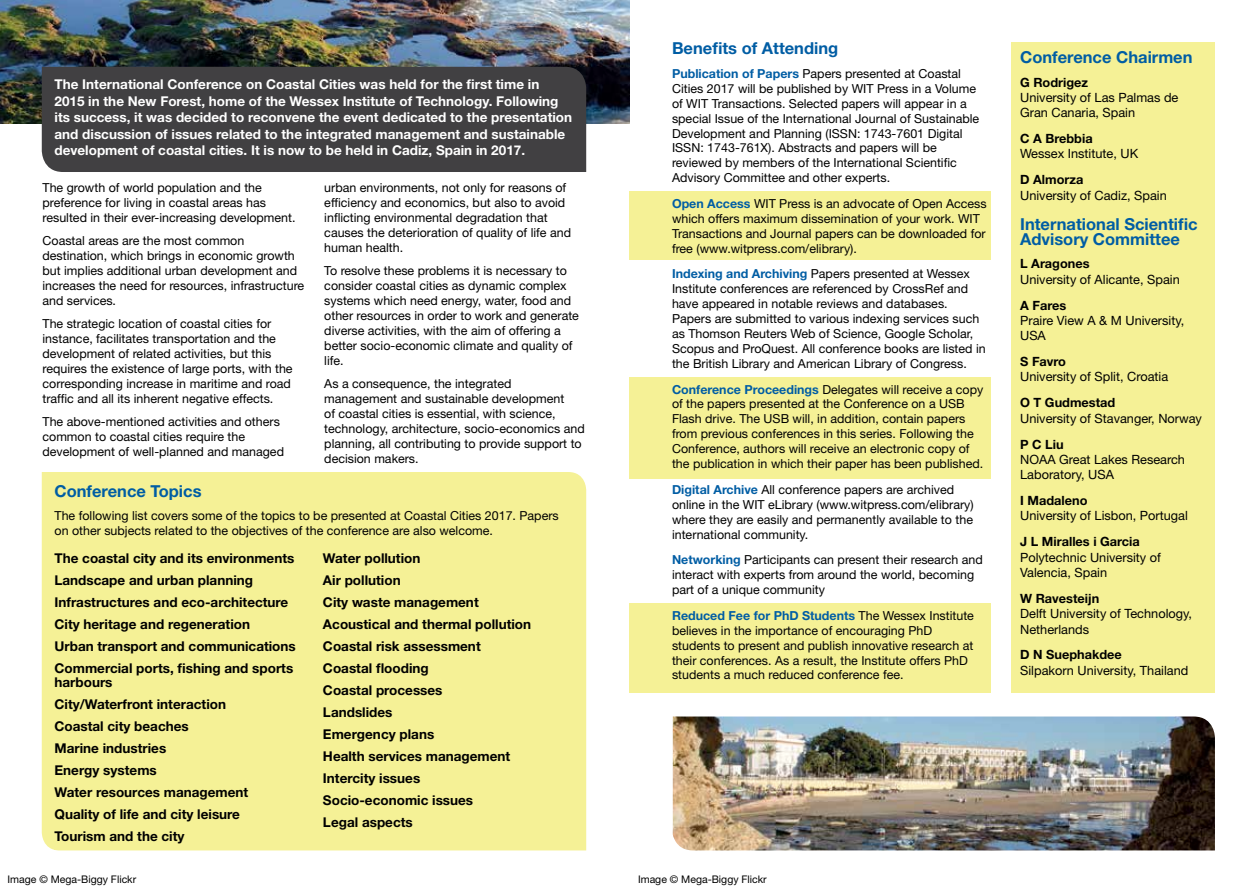
<style>
.page{position:relative;width:1259px;height:893px;background:#fff}
.page>*{position:absolute;margin:0;border:0;box-sizing:border-box;transform-origin:0 0}
.t1{font:700 16.5px/15px "Helvetica Neue LT Std";color:#005da4}
.t2{font:700 13.5px/22px "Helvetica Neue LT Std";color:#000}
.t3{font:700 13.5px/16.5px "Helvetica Neue LT Std";color:#fff}
.t4{font:12.75px/15.3px "Helvetica Neue LT Std";color:#000}
.t5{font:700 12.75px "Helvetica Neue LT Std";color:#000}
.t6{font:12.45px/15px "Helvetica Neue LT Std";color:#000}
.t7{font:10.5px "Helvetica Neue LT Std";color:#000}
.s1{font-weight:700;color:#005da4}
</style>
<div class="page">
<div style="left:629px;top:191px;width:362px;height:68px;background:#f5f196"></div>
<div style="left:629px;top:377px;width:362px;height:102px;background:#f5f196"></div>
<div style="left:629px;top:604px;width:362px;height:89px;background:#f5f196"></div>
<img style="left:0;top:0;width:629px;height:123px">
<img style="left:673px;top:716px;width:542px;height:134px">
<div style="left:42px;top:472px;width:544px;height:378px;background:#f5f196"></div>
<div style="left:42px;top:67px;width:544px;height:105px;background:#414042"></div>
<div style="left:1011px;top:43px;width:204px;height:650px;background:#f5f196"></div>
<div style="left:55px;top:553px;width:518px;height:297px;background:#f5f196"></div>
<p class="t3" style="left:55px;top:76px;width:519px">The International Conference on Coastal Cities was held for the first time in 2015 in the New Forest, home of the Wessex Institute of Technology. Following its success, it was decided to reconvene the event dedicated to the presentation and discussion of issues related to the integrated management and sustainable development of coastal cities. It is now to be held in Cadiz, Spain in 2017.</p>
<p class="t6" style="left:43px;top:180px;width:254px">The growth of world population and the preference for living in coastal areas has resulted in their ever-increasing development.</p>
<p class="t6" style="left:43px;top:233px;width:263px">Coastal areas are the most common destination, which brings in economic growth but implies additional urban development and increases the need for resources, infrastructure and services.</p>
<p class="t6" style="left:43px;top:316px;width:252px">The strategic location of coastal cities for instance, facilitates transportation and the development of related activities, but this requires the existence of large ports, with the corresponding increase in maritime and road traffic and all its inherent negative effects.</p>
<p class="t6" style="left:43px;top:414px;width:243px">The above-mentioned activities and others common to coastal cities require the development of well-planned and managed</p>
<p class="t6" style="left:324px;top:180px;width:248px">urban environments, not only for reasons of efficiency and economics, but also to avoid inflicting environmental degradation that causes the deterioration of quality of life and human health.</p>
<p class="t6" style="left:324px;top:263px;width:256px">To resolve these problems it is necessary to consider coastal cities as dynamic complex systems which need energy, water, food and other resources in order to work and generate diverse activities, with the aim of offering a better socio-economic climate and quality of life.</p>
<p class="t6" style="left:324px;top:376px;width:262px">As a consequence, the integrated management and sustainable development<br>of coastal cities is essential, with science, technology, architecture, socio-economics and planning, all contributing to provide support to decision makers.</p>
<h1 class="t1" style="left:55px;top:483px;width:148px">Conference Topics</h1>
<p class="t6" style="left:55px;top:508px;width:506px">The following list covers some of the topics to be presented at Coastal Cities 2017. Papers on other subjects related to the objectives of the conference are also welcome.</p>
<p class="t2" style="left:55px;top:547px;width:243px">The coastal city and its environments Landscape and urban planning Infrastructures and eco-architecture City heritage and regeneration<br>Urban transport and communications Commercial ports, fishing and sports</p>
<p class="t2" style="left:55px;top:670px;width:195px">harbours<br>City/Waterfront interaction<br>Coastal city beaches<br>Marine industries<br>Energy systems<br>Water resources management<br>Quality of life and city leisure<br>Tourism and the city</p>
<p class="t2" style="left:323px;top:547px;width:210px">Water pollution<br>Air pollution<br>City waste management<br>Acoustical and thermal pollution<br>Coastal risk assessment<br>Coastal flooding<br>Coastal processes<br>Landslides<br>Emergency plans<br>Health services management<br>Intercity issues<br>Socio-economic issues<br>Legal aspects</p>
<h1 class="t1" style="left:672px;top:41px;width:168px">Benefits of Attending</h1>
<p class="t6" style="left:672px;top:66px;width:309px"><span class="s1">Publication of Papers</span> Papers presented at Coastal Cities 2017 will be published by WIT Press in a Volume of WIT Transactions. Selected papers will appear in a special Issue of the International Journal of Sustainable Development and Planning (ISSN: 1743-7601 Digital ISSN: 1743-761X). Abstracts and papers will be reviewed by members of the International Scientific Advisory Committee and other experts.</p>
<p class="t6" style="left:672px;top:196px;width:316px"><span class="s1">Open Access</span> WIT Press is an advocate of Open Access which offers maximum dissemination of your work. WIT Transactions and Journal papers can be downloaded for free (www.witpress.com/elibrary).</p>
<p class="t6" style="left:672px;top:266px;width:315px"><span class="s1">Indexing and Archiving</span> Papers presented at Wessex Institute conferences are referenced by CrossRef and have appeared in notable reviews and databases.<br>Papers are submitted to various indexing services such as Thomson Reuters Web of Science, Google Scholar, Scopus and ProQuest. All conference books are listed in the British Library and American Library of Congress.</p>
<p class="t6" style="left:672px;top:381px;width:313px"><span class="s1">Conference Proceedings</span> Delegates will receive a copy of the papers presented at the Conference on a USB Flash drive. The USB will, in addition, contain papers from previous conferences in this series. Following the Conference, authors will receive an electronic copy of the publication in which their paper has been published.</p>
<p class="t6" style="left:672px;top:482px;width:303px"><span class="s1">Digital Archive</span> All conference papers are archived online in the WIT eLibrary (www.witpress.com/elibrary) where they are easily and permanently available to the international community.</p>
<p class="t6" style="left:672px;top:552px;width:312px"><span class="s1">Networking</span> Participants can present their research and interact with experts from around the world, becoming part of a unique community</p>
<p class="t6" style="left:672px;top:608px;width:303px"><span class="s1">Reduced Fee for PhD Students</span> The Wessex Institute believes in the importance of encouraging PhD students to present and publish innovative research at their conferences. As a result, the Institute offers PhD students a much reduced conference fee.</p>
<p class="t7" style="left:7px;top:873px;width:130px">Image © Mega-Biggy Flickr</p>
<p class="t7" style="left:638px;top:873px;width:130px">Image © Mega-Biggy Flickr</p>
<h1 class="t1" style="left:1020px;top:49px;width:174px">Conference Chairmen</h1>
<p class="t5" style="left:1020px;top:74px;width:69px">G Rodrigez</p>
<p class="t4" style="left:1020px;top:90px;width:160px">University of Las Palmas de<br>Gran Canaria, Spain</p>
<p class="t5" style="left:1020px;top:131px;width:74px">C A Brebbia</p>
<p class="t4" style="left:1020px;top:146px;width:120px">Wessex Institute, UK</p>
<p class="t5" style="left:1020px;top:172px;width:65px">D Almorza</p>
<p class="t4" style="left:1020px;top:187px;width:148px">University of Cadiz, Spain</p>
<h1 class="t1" style="left:1020px;top:216px;width:179px">International Scientific<br>Advisory Committee</h1>
<p class="t5" style="left:1020px;top:256px;width:71px">L Aragones</p>
<p class="t4" style="left:1020px;top:271px;width:161px">University of Alicante, Spain</p>
<p class="t5" style="left:1020px;top:297px;width:48px">A Fares</p>
<p class="t4" style="left:1020px;top:313px;width:166px">Praire View A &amp; M University,<br>USA</p>
<p class="t5" style="left:1020px;top:354px;width:47px">S Favro</p>
<p class="t4" style="left:1020px;top:369px;width:150px">University of Split, Croatia</p>
<p class="t5" style="left:1020px;top:395px;width:97px">O T Gudmestad</p>
<p class="t4" style="left:1020px;top:410px;width:183px">University of Stavanger, Norway</p>
<p class="t5" style="left:1020px;top:436px;width:45px">P C Liu</p>
<p class="t4" style="left:1020px;top:452px;width:166px">NOAA Great Lakes Research<br>Laboratory, USA</p>
<p class="t5" style="left:1020px;top:493px;width:69px">I Madaleno</p>
<p class="t4" style="left:1020px;top:508px;width:169px">University of Lisbon, Portugal</p>
<p class="t5" style="left:1020px;top:534px;width:121px">J L Miralles i Garcia</p>
<p class="t4" style="left:1020px;top:549px;width:142px">Polytechnic University of<br>Valencia, Spain</p>
<p class="t5" style="left:1020px;top:590px;width:81px">W Ravesteijn</p>
<p class="t4" style="left:1020px;top:606px;width:173px">Delft University of Technology,<br>Netherlands</p>
<p class="t5" style="left:1020px;top:647px;width:103px">D N Suephakdee</p>
<p class="t4" style="left:1020px;top:662px;width:170px">Silpakorn University, Thailand</p>
</div>
